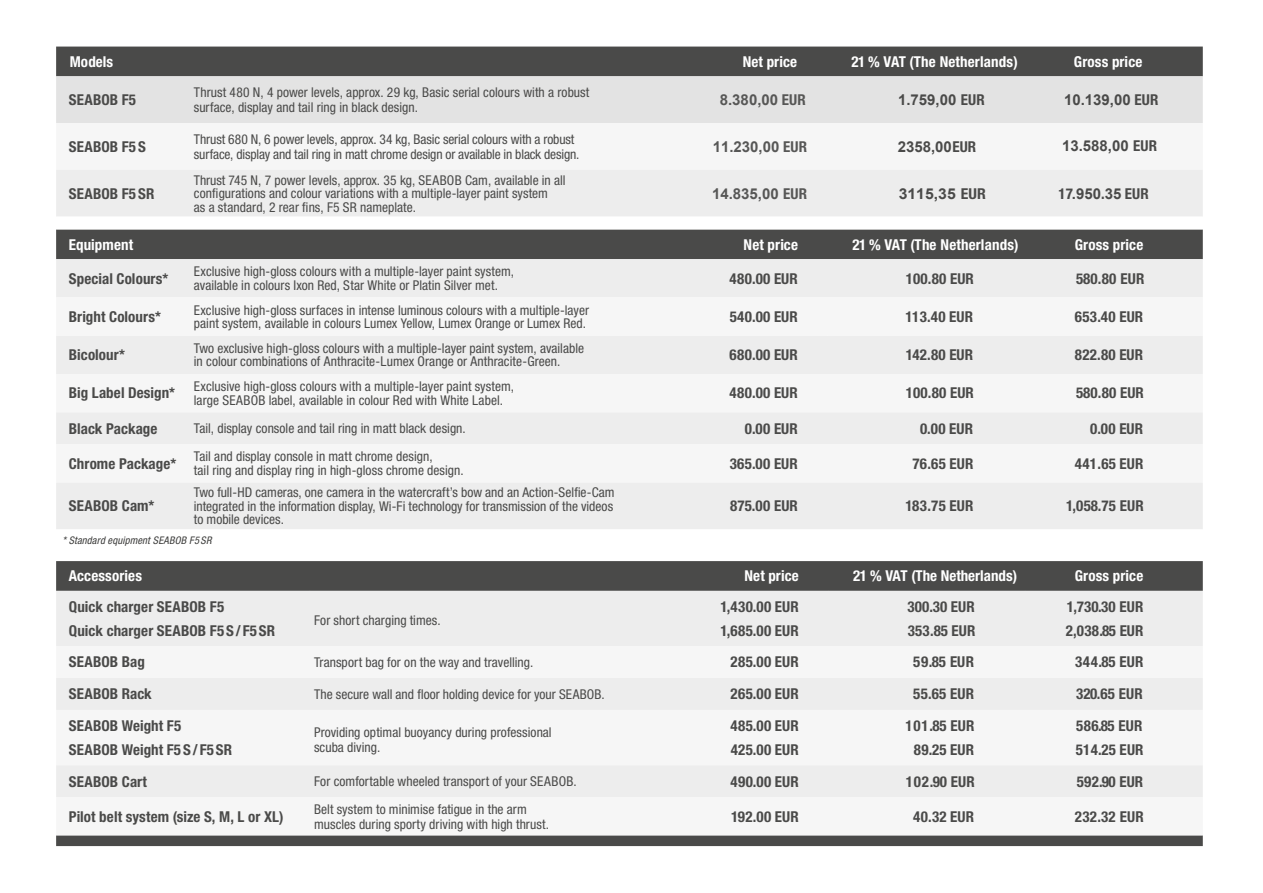
<style>
.page{position:relative;width:1263px;height:893px;background:#fff}
.page>*{position:absolute;margin:0;border:0;box-sizing:border-box;transform-origin:0 0}
.t1{font:700 condensed 15px "Helvetica Neue LT Std";letter-spacing:.01em;color:#4a4a49}
.t2{font:700 condensed 15px "Helvetica Neue LT Std";letter-spacing:.01em;color:#fff}
.t3{font:700 15px "Arial";color:#4a4a49}
.t4{font:700 15px "Arial";color:#575756}
.t5{font:700 15px "Arial";color:#4a4a49;scale:1.05 1}
.t6{font:condensed 13.5px/13.5px "Helvetica Neue LT Std";color:#4a4a49}
.t7{font:italic condensed 10.5px "Helvetica Neue LT Std";letter-spacing:.015em;color:#3c3c3b}
.s1{font-family:"Helvetica Neue LT Std";font-stretch:condensed}
.s2{font-family:"Arial";font-stretch:normal}
</style>
<div class="page">
<div style="left:56px;top:47px;width:1147px;height:212px;background:#4a4a49"></div>
<div style="left:56px;top:76px;width:1147px;height:47px;background:#e3e3e3"></div>
<div style="left:56px;top:123px;width:1147px;height:47px;background:#f6f6f6"></div>
<div style="left:56px;top:170px;width:1147px;height:47px;background:#ededed"></div>
<svg style="left:56px;top:217px;width:1147px;height:12px"></svg>
<div style="left:56px;top:259px;width:1147px;height:270px;background:#ededed"></div>
<svg style="left:56px;top:297px;width:1147px;height:185px;fill:#f6f6f6"></svg>
<svg style="left:56px;top:561px;width:1147px;height:285px;background:#4e4e4d"></svg>
<div style="left:56px;top:591px;width:1147px;height:55px;background:#ededed"></div>
<svg style="left:56px;top:646px;width:1147px;height:189px;fill:#f6f6f6"></svg>
<p class="t2" style="left:70px;top:52px;width:45px">Models</p>
<p class="t2" style="left:743px;top:52px;width:56px">Net price</p>
<p class="t2" style="left:851px;top:52px;width:168px">21 % VAT (The Netherlands)</p>
<p class="t2" style="left:1074px;top:52px;width:70px">Gross price</p>
<p class="t1" style="left:69px;top:91px;width:69px">SEABOB F5</p>
<p class="t6" style="left:194px;top:85px;width:397px;line-height:15px">Thrust 480 N, 4 power levels, approx. 29 kg, Basic serial colours with a robust surface, display and tail ring in black design.</p>
<p class="t4" style="left:720px;top:90px;width:87px">8.380,00 <span class="s1">EUR</span></p>
<p class="t3" style="left:898px;top:90px;width:88px">1.759,00 <span class="s1">EUR</span></p>
<p class="t3" style="left:1064px;top:90px;width:96px">10.139,00 <span class="s1">EUR</span></p>
<p class="t1" style="left:69px;top:137px;width:78px">SEABOB F5 S</p>
<p class="t6" style="left:194px;top:131px;width:387px;line-height:15px">Thrust 680 N, 6 power levels, approx. 34 kg, Basic serial colours with a robust surface, display and tail ring in matt chrome design or available in black design.</p>
<p class="t4" style="left:713px;top:137px;width:96px">11.230,00 <span class="s1">EUR</span></p>
<p class="t3" style="left:898px;top:137px;width:80px">2358,00 <span class="s1">EUR</span></p>
<p class="t3" style="left:1062px;top:136px;width:97px">13.588,00 <span class="s1">EUR</span></p>
<p class="t1" style="left:69px;top:184px;width:87px">SEABOB F5 SR</p>
<p class="t6" style="left:194px;top:173px;width:373px">Thrust 745 N, 7 power levels, approx. 35 kg, SEABOB Cam, available in all configurations and colour variations with a multiple-layer paint system<br>as a standard, 2 rear fins, F5 SR nameplate.</p>
<p class="t4" style="left:712px;top:184px;width:97px">14.835,00 <span class="s1">EUR</span></p>
<p class="t5" style="left:899px;top:184px;width:85px">3115,35 <span class="s1">EUR</span></p>
<p class="t1" style="left:1058px;top:184px;width:92px">17<span class="s2">.950</span>.<span class="s2">35</span> EUR</p>
<p class="t2" style="left:69px;top:235px;width:66px">Equipment</p>
<p class="t2" style="left:744px;top:235px;width:56px">Net price</p>
<p class="t2" style="left:852px;top:235px;width:168px">21 % VAT (The Netherlands)</p>
<p class="t2" style="left:1075px;top:235px;width:70px">Gross price</p>
<p class="t1" style="left:69px;top:269px;width:101px">Special Colours*</p>
<p class="t6" style="left:194px;top:265px;width:322px">Exclusive high-gloss colours with a multiple-layer paint system, available in colours Ixon Red, Star White or Platin Silver met.</p>
<p class="t1" style="left:730px;top:269px;width:70px">480.00 EUR</p>
<p class="t1" style="left:906px;top:269px;width:70px">100.80 EUR</p>
<p class="t1" style="left:1076px;top:269px;width:70px">580.80 EUR</p>
<p class="t1" style="left:69px;top:307px;width:94px">Bright Colours*</p>
<p class="t6" style="left:194px;top:303px;width:397px">Exclusive high-gloss surfaces in intense luminous colours with a multiple-layer paint system, available in colours Lumex Yellow, Lumex Orange or Lumex Red.</p>
<p class="t1" style="left:730px;top:307px;width:70px">540.00 EUR</p>
<p class="t1" style="left:905px;top:307px;width:69px">113.40 EUR</p>
<p class="t1" style="left:1075px;top:307px;width:70px">653.40 EUR</p>
<p class="t1" style="left:69px;top:346px;width:58px">Bicolour*</p>
<p class="t6" style="left:194px;top:341px;width:392px">Two exclusive high-gloss colours with a multiple-layer paint system, available in colour combinations of Anthracite-Lumex Orange or Anthracite-Green.</p>
<p class="t1" style="left:730px;top:346px;width:70px">680.00 EUR</p>
<p class="t1" style="left:906px;top:346px;width:69px">142.80 EUR</p>
<p class="t1" style="left:1075px;top:346px;width:70px">822.80 EUR</p>
<p class="t1" style="left:69px;top:384px;width:108px">Big Label Design*</p>
<p class="t6" style="left:194px;top:380px;width:322px">Exclusive high-gloss colours with a multiple-layer paint system, large SEABOB label, available in colour Red with White Label.</p>
<p class="t1" style="left:730px;top:384px;width:70px">480.00 EUR</p>
<p class="t1" style="left:906px;top:384px;width:70px">100.80 EUR</p>
<p class="t1" style="left:1076px;top:384px;width:69px">580.80 EUR</p>
<p class="t1" style="left:69px;top:419px;width:90px">Black Package</p>
<p class="t6" style="left:194px;top:421px;width:273px">Tail, display console and tail ring in matt black design.</p>
<p class="t1" style="left:745px;top:419px;width:55px">0.00 EUR</p>
<p class="t1" style="left:920px;top:419px;width:55px">0.00 EUR</p>
<p class="t1" style="left:1090px;top:419px;width:55px">0.00 EUR</p>
<p class="t1" style="left:69px;top:454px;width:109px">Chrome Package*</p>
<p class="t6" style="left:194px;top:450px;width:271px">Tail and display console in matt chrome design,<br>tail ring and display ring in high-gloss chrome design.</p>
<p class="t1" style="left:730px;top:454px;width:70px">365.00 EUR</p>
<p class="t1" style="left:912px;top:454px;width:62px">76.65 EUR</p>
<p class="t1" style="left:1075px;top:454px;width:70px">441.65 EUR</p>
<p class="t1" style="left:69px;top:497px;width:87px">SEABOB Cam*</p>
<p class="t6" style="left:194px;top:485px;width:422px;text-align:justify">Two full-HD cameras, one camera in the watercraft’s bow and an Action-Selfie-Cam integrated in the information display, Wi-Fi technology for transmission of the videos to mobile devices.</p>
<p class="t1" style="left:730px;top:497px;width:69px">875.00 EUR</p>
<p class="t1" style="left:905px;top:497px;width:69px">183.75 EUR</p>
<p class="t1" style="left:1066px;top:497px;width:79px">1,058.75 EUR</p>
<p class="t7" style="left:63px;top:534px;width:151px">* Standard equipment SEABOB F5 SR</p>
<p class="t2" style="left:69px;top:567px;width:75px">Accessories</p>
<p class="t2" style="left:744px;top:567px;width:56px">Net price</p>
<p class="t2" style="left:853px;top:567px;width:165px">21 % VAT (The Netherlands)</p>
<p class="t2" style="left:1075px;top:567px;width:70px">Gross price</p>
<p class="t1" style="left:69px;top:598px;width:157px">Quick charger SEABOB F5</p>
<p class="t6" style="left:314px;top:614px;width:128px">For short charging times.</p>
<p class="t1" style="left:720px;top:598px;width:80px">1,430.00 EUR</p>
<p class="t1" style="left:907px;top:598px;width:69px">300.30 EUR</p>
<p class="t1" style="left:1067px;top:598px;width:78px">1,730.30 EUR</p>
<p class="t1" style="left:69px;top:621px;width:208px">Quick charger SEABOB F5 S / F5 SR</p>
<p class="t1" style="left:720px;top:621px;width:80px">1,685.00 EUR</p>
<p class="t1" style="left:908px;top:621px;width:69px">353.85 EUR</p>
<p class="t1" style="left:1066px;top:621px;width:79px">2,038.85 EUR</p>
<p class="t1" style="left:69px;top:653px;width:77px">SEABOB Bag</p>
<p class="t6" style="left:314px;top:655px;width:221px">Transport bag for on the way and travelling.</p>
<p class="t1" style="left:731px;top:653px;width:70px">285.00 EUR</p>
<p class="t1" style="left:913px;top:653px;width:62px">59.85 EUR</p>
<p class="t1" style="left:1075px;top:653px;width:70px">344.85 EUR</p>
<p class="t1" style="left:69px;top:685px;width:84px">SEABOB Rack</p>
<p class="t6" style="left:314px;top:687px;width:292px">The secure wall and floor holding device for your SEABOB.</p>
<p class="t1" style="left:731px;top:685px;width:70px">265.00 EUR</p>
<p class="t1" style="left:913px;top:685px;width:62px">55.65 EUR</p>
<p class="t1" style="left:1076px;top:685px;width:68px">320.65 EUR</p>
<p class="t1" style="left:69px;top:717px;width:114px">SEABOB Weight F5</p>
<p class="t1" style="left:730px;top:717px;width:70px">485.00 EUR</p>
<p class="t1" style="left:905px;top:717px;width:70px">101.85 EUR</p>
<p class="t1" style="left:1076px;top:717px;width:68px">586.85 EUR</p>
<p class="t6" style="left:314px;top:725px;width:239px;line-height:15px">Providing optimal buoyancy during professional scuba diving.</p>
<p class="t1" style="left:69px;top:740px;width:165px">SEABOB Weight F5 S / F5 SR</p>
<p class="t1" style="left:731px;top:740px;width:70px">425.00 EUR</p>
<p class="t1" style="left:914px;top:740px;width:62px">89.25 EUR</p>
<p class="t1" style="left:1076px;top:740px;width:69px">514.25 EUR</p>
<p class="t1" style="left:69px;top:772px;width:80px">SEABOB Cart</p>
<p class="t6" style="left:314px;top:774px;width:264px">For comfortable wheeled transport of your SEABOB.</p>
<p class="t1" style="left:731px;top:772px;width:70px">490.00 EUR</p>
<p class="t1" style="left:906px;top:772px;width:71px">102.90 EUR</p>
<p class="t1" style="left:1077px;top:772px;width:68px">592.90 EUR</p>
<p class="t1" style="left:69px;top:807px;width:216px">Pilot belt system (size S, M, L or XL)</p>
<p class="t6" style="left:314px;top:801px;width:237px;line-height:15px">Belt system to minimise fatigue in the arm muscles during sporty driving with high thrust.</p>
<p class="t1" style="left:731px;top:807px;width:69px">192.00 EUR</p>
<p class="t1" style="left:913px;top:807px;width:62px">40.32 EUR</p>
<p class="t1" style="left:1075px;top:807px;width:70px">232.32 EUR</p>
</div>
